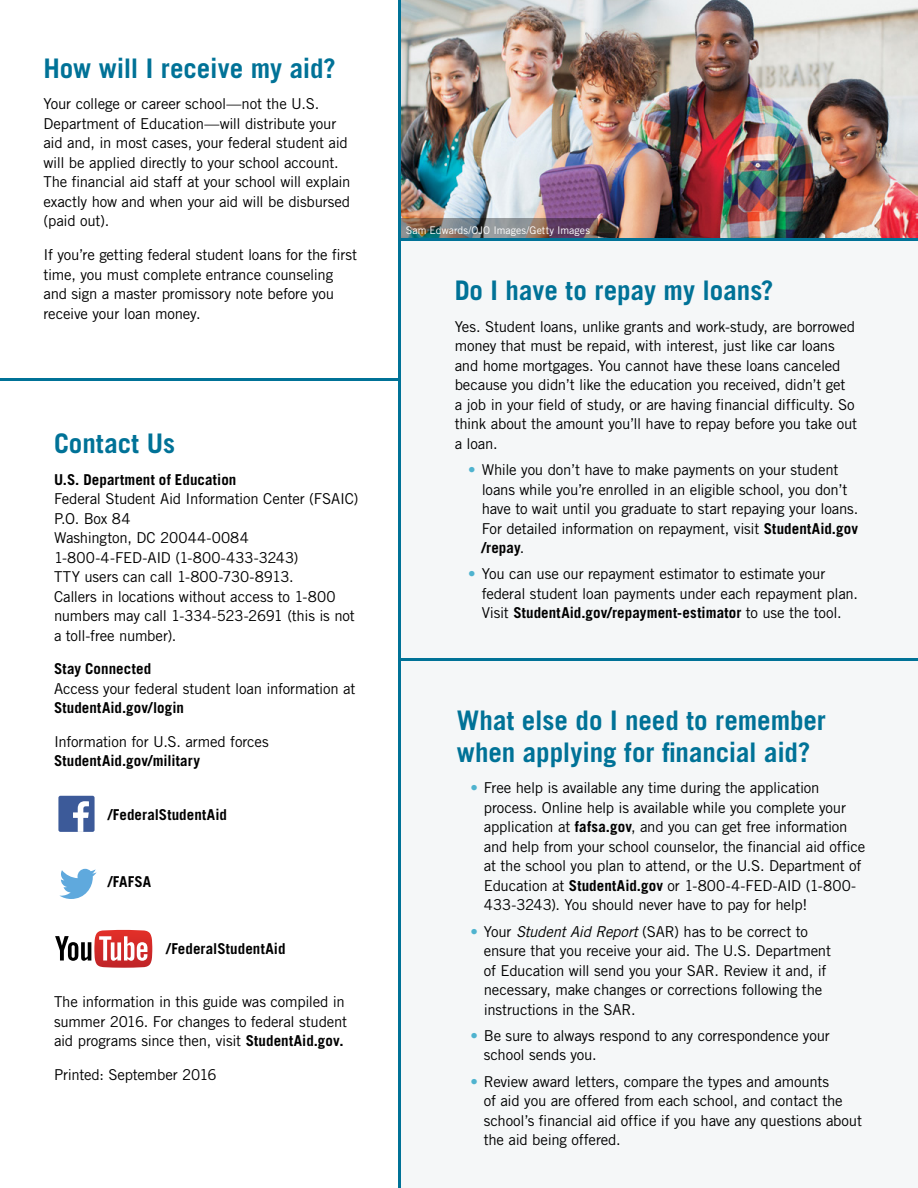
<style>
.page{position:relative;width:918px;height:1188px;background:#fff}
.page>*{position:absolute;margin:0;border:0;box-sizing:border-box;transform-origin:0 0}
.GREEN_HEADERS{font:700 27px/31.5px "Trade Gothic LT Std";color:#007297}
.NUMBER_LIST{font:15px/19.5px "Trade Gothic LT Std";letter-spacing:-.015em;color:#000}
.t1{font:700 15px "Trade Gothic LT Std";letter-spacing:.005em;color:#000}
.t2{font:10.5px "Trade Gothic LT Std";letter-spacing:.005em;color:#fff}
.s1{font-weight:700}
.s2{color:#4fb3cf}
.s3{font-style:italic}
</style>
<div class="page">
<img style="left:400px;top:0;width:518px;height:239px">
<svg style="left:400px;top:219px;width:197px;height:20px;background:#6f6d72"></svg>
<div style="left:398px;top:240px;width:520px;height:948px;background:#f5f7f8"></div>
<hr style="left:398px;top:239px;width:520px;height:2px;background:#007297">
<hr style="left:398px;top:0;width:2px;height:1188px;background:#007297">
<hr style="left:0;top:378px;width:399px;height:3px;background:#007297">
<div style="left:58px;top:796px;width:37px;height:36px;background:#3c5a99;border-radius:2px"></div>
<svg style="left:73px;top:801px;width:16px;height:31px"></svg>
<svg style="left:60px;top:869px;width:36px;height:30px"></svg>
<svg style="left:55px;top:929px;width:97px;height:39px"></svg>
<hr style="left:399px;top:658px;width:519px;height:3px;background:#007297">
<h2 class="GREEN_HEADERS" style="left:44px;top:52px;width:294px">How will I receive my aid?</h2>
<h2 class="NUMBER_LIST" style="left:44px;top:94px;width:309px">Your college or career school—not the U.S.<br>Department of Education—will distribute your aid and, in most cases, your federal student aid will be applied directly to your school account.<br>The financial aid staff at your school will explain exactly how and when your aid will be disbursed (paid out).</h2>
<h2 class="NUMBER_LIST" style="left:44px;top:245px;width:315px">If you’re getting federal student loans for the first time, you must complete entrance counseling and sign a master promissory note before you receive your loan money.</h2>
<h2 class="GREEN_HEADERS" style="left:54px;top:428px;width:123px">Contact Us</h2>
<h2 class="NUMBER_LIST" style="left:54px;top:469px;width:306px"><span class="s1">U.S. Department of Education<br></span>Federal Student Aid Information Center (FSAIC)<br>P.O. Box 84<br>Washington, DC 20044-0084<br>1-800-4-FED-AID (1-800-433-3243)<br>TTY users can call 1-800-730-8913.<br>Callers in locations without access to 1-800 numbers may call 1-334-523-2691 (this is not a toll-free number).</h2>
<h2 class="NUMBER_LIST" style="left:54px;top:659px;width:303px"><span class="s1">Stay Connected<br></span>Access your federal student loan information at<br><span class="s1">StudentAid.gov/login</span></h2>
<h2 class="NUMBER_LIST" style="left:54px;top:732px;width:216px">Information for U.S. armed forces<br><span class="s1">StudentAid.gov/military</span></h2>
<h2 class="t1" style="left:108px;top:805px;width:121px">/FederalStudentAid</h2>
<h2 class="t1" style="left:108px;top:872px;width:45px">/FAFSA</h2>
<h2 class="t1" style="left:166px;top:939px;width:121px">/FederalStudentAid</h2>
<h2 class="NUMBER_LIST" style="left:54px;top:992px;width:295px">The information in this guide was compiled in summer 2016. For changes to federal student aid programs since then, visit <span class="s1">StudentAid.gov.</span></h2>
<h2 class="NUMBER_LIST" style="left:54px;top:1064px;width:164px">Printed: September 2016</h2>
<p class="t2" style="left:406px;top:224px;width:186px">Sam Edwards/OJO Images/Getty Images</p>
<h2 class="GREEN_HEADERS" style="left:455px;top:275px;width:320px">Do I have to repay my loans?</h2>
<p class="NUMBER_LIST" style="left:455px;top:317px;width:404px">Yes. Student loans, unlike grants and work-study, are borrowed money that must be repaid, with interest, just like car loans and home mortgages. You cannot have these loans canceled because you didn’t like the education you received, didn’t get<br>a job in your field of study, or are having financial difficulty. So think about the amount you’ll have to repay before you take out a loan.</p>
<p class="NUMBER_LIST" style="left:482px;top:460px;width:378px;text-indent:-14px"><span class="s2">•</span> While you don’t have to make payments on your student loans while you’re enrolled in an eligible school, you don’t have to wait until you graduate to start repaying your loans.<br>For detailed information on repayment, visit <span class="s1">StudentAid.gov /repay</span>.</p>
<p class="NUMBER_LIST" style="left:482px;top:564px;width:378px;text-indent:-14px"><span class="s2">•</span> You can use our repayment estimator to estimate your federal student loan payments under each repayment plan.<br>Visit <span class="s1">StudentAid.gov/repayment-estimator</span> to use the tool.</p>
<h2 class="GREEN_HEADERS" style="left:457px;top:705px;width:371px">What else do I need to remember when applying for financial aid?</h2>
<p class="NUMBER_LIST" style="left:484px;top:778px;width:383px;text-indent:-14px"><span class="s2">•</span> Free help is available any time during the application process. Online help is available while you complete your application at <span class="s1">fafsa.gov</span>, and you can get free information and help from your school counselor, the financial aid office at the school you plan to attend, or the U.S. Department of Education at <span class="s1">StudentAid.gov</span> or 1-800-4-FED-AID (1-800- 433-3243). You should never have to pay for help!</p>
<p class="NUMBER_LIST" style="left:484px;top:921px;width:349px;text-indent:-14px"><span class="s2">•</span> Your <span class="s3">Student Aid Report</span> (SAR) has to be correct to ensure that you receive your aid. The U.S. Department of Education will send you your SAR. Review it and, if necessary, make changes or corrections following the instructions in the SAR.</p>
<p class="NUMBER_LIST" style="left:484px;top:1026px;width:347px;text-indent:-14px"><span class="s2">•</span> Be sure to always respond to any correspondence your school sends you.</p>
<p class="NUMBER_LIST" style="left:484px;top:1071px;width:380px;text-indent:-14px"><span class="s2">•</span> Review award letters, compare the types and amounts<br>of aid you are offered from each school, and contact the school’s financial aid office if you have any questions about the aid being offered.</p>
</div>
